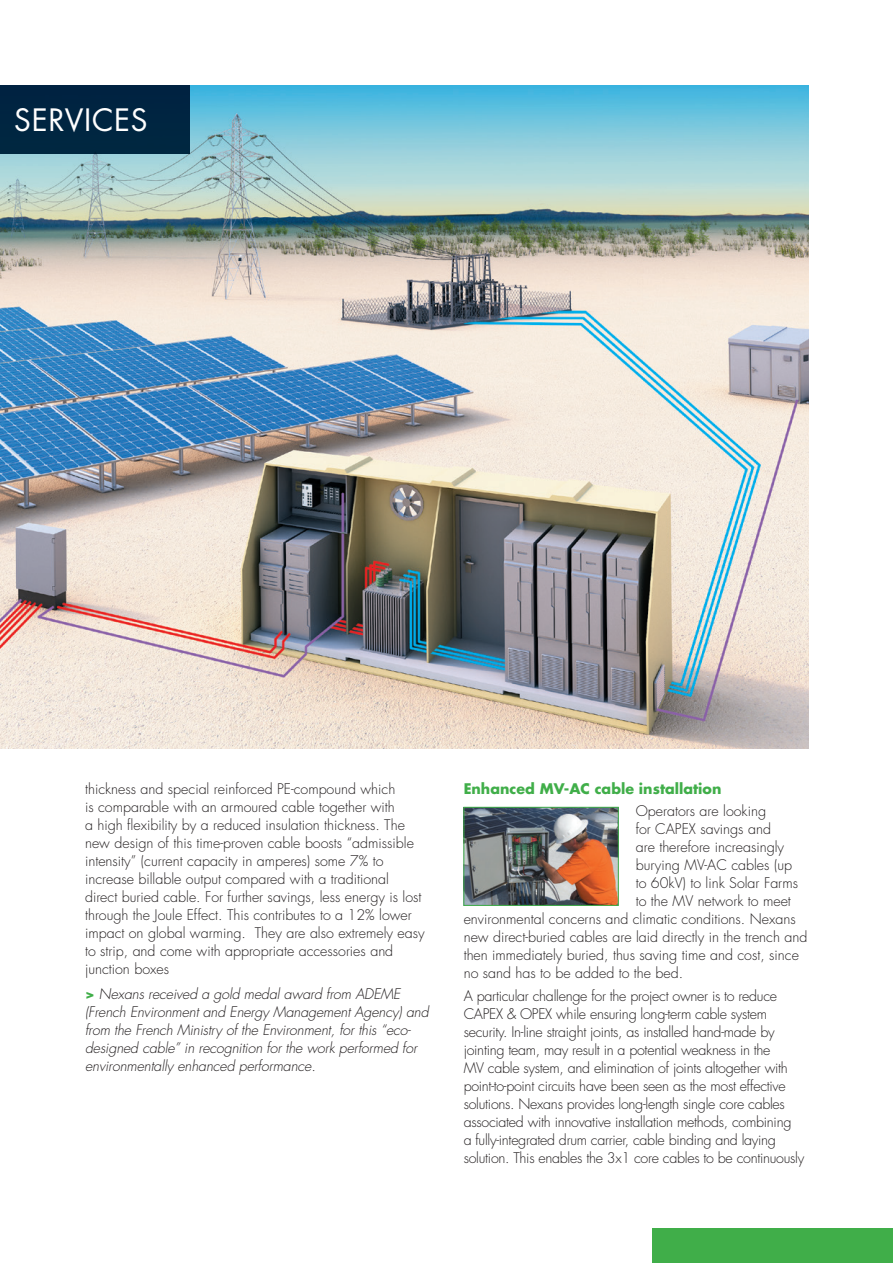
<style>
.page{position:relative;width:893px;height:1263px;background:#fff}
.page>*{position:absolute;margin:0;border:0;box-sizing:border-box;transform-origin:0 0}
.t1{font:30px "Futura Std";letter-spacing:.025em;color:#fff}
.D_-_Texte_Futura_Lig{font:300 14.25px/18px "Futura Std";color:#231f20}
.D_-_Texte_Futura_Lig-2{font:300 14.25px/18px "Futura Std";letter-spacing:-.02em;color:#231f20}
.TexteFuturaLight_ITA{font:italic 300 14.25px/18px "Futura Std";letter-spacing:-.01em;color:#231f20}
.TexteBold{font:700 14.25px "Futura Std";color:#40ae49}
.s1{font-weight:700;font-style:normal;color:#40ae49}
</style>
<div class="page">
<div style="left:653px;top:1229px;width:240px;height:34px;background:#40ae49"></div>
<img style="left:465px;top:809px;width:152px;height:95px">
<div style="left:463px;top:807px;width:156px;height:99px;border:1px solid #40ae49"></div>
<img style="left:0;top:85px;width:808px;height:663px">
<div style="left:0;top:85px;width:189px;height:68px;background:#002541"></div>
<h1 class="t1" style="left:14px;top:101px;width:135px">SERVICES</h1>
<p class="D_-_Texte_Futura_Lig" style="left:85px;top:780px;width:341px">thickness and special reinforced PE-compound which<br>is comparable with an armoured cable together with<br>a high flexibility by a reduced insulation thickness. The new design of this time-proven cable boosts “admissible intensity” (current capacity in amperes) some 7% to increase billable output compared with a traditional direct buried cable. For further savings, less energy is lost through the Joule Effect. This contributes to a 12% lower impact on global warming. They are also extremely easy to strip, and come with appropriate accessories and junction boxes</p>
<p class="TexteFuturaLight_ITA" style="left:85px;top:985px;width:345px"><span class="s1">&gt;</span> Nexans received a gold medal award from ADEME (French Environment and Energy Management Agency) and from the French Ministry of the Environment, for this “eco&shy;designed cable” in recognition for the work performed for environmentally enhanced performance.</p>
<p class="TexteBold" style="left:464px;top:779px;width:259px">Enhanced MV-AC cable installation</p>
<p class="D_-_Texte_Futura_Lig" style="left:636px;top:803px;width:132px">Operators are looking</p>
<p class="D_-_Texte_Futura_Lig" style="left:636px;top:821px;width:137px">for CAPEX savings and</p>
<p class="D_-_Texte_Futura_Lig" style="left:636px;top:839px;width:150px">are therefore increasingly</p>
<p class="D_-_Texte_Futura_Lig" style="left:636px;top:857px;width:158px">burying MV-AC cables (up</p>
<p class="D_-_Texte_Futura_Lig" style="left:636px;top:875px;width:164px">to 60kV) to link Solar Farms</p>
<p class="D_-_Texte_Futura_Lig" style="left:636px;top:893px;width:157px">to the MV network to meet</p>
<p class="D_-_Texte_Futura_Lig" style="left:464px;top:911px;width:333px">environmental concerns and climatic conditions. Nexans</p>
<p class="D_-_Texte_Futura_Lig" style="left:464px;top:929px;width:345px">new direct-buried cables are laid directly in the trench and</p>
<p class="D_-_Texte_Futura_Lig" style="left:464px;top:947px;width:337px">then immediately buried, thus saving time and cost, since</p>
<p class="D_-_Texte_Futura_Lig" style="left:464px;top:965px;width:221px">no sand has to be added to the bed.</p>
<p class="D_-_Texte_Futura_Lig-2" style="left:464px;top:987px;width:342px">A particular challenge for the project owner is to reduce CAPEX &amp; OPEX while ensuring long-term cable system security. In-line straight joints, as installed hand-made by jointing team, may result in a potential weakness in the<br>MV cable system, and elimination of joints altogether with point-to-point circuits have been seen as the most effective solutions. Nexans provides long-length single core cables associated with innovative installation methods, combining<br>a fully-integrated drum carrier, cable binding and laying solution. This enables the 3x1 core cables to be continuously</p>
</div>
